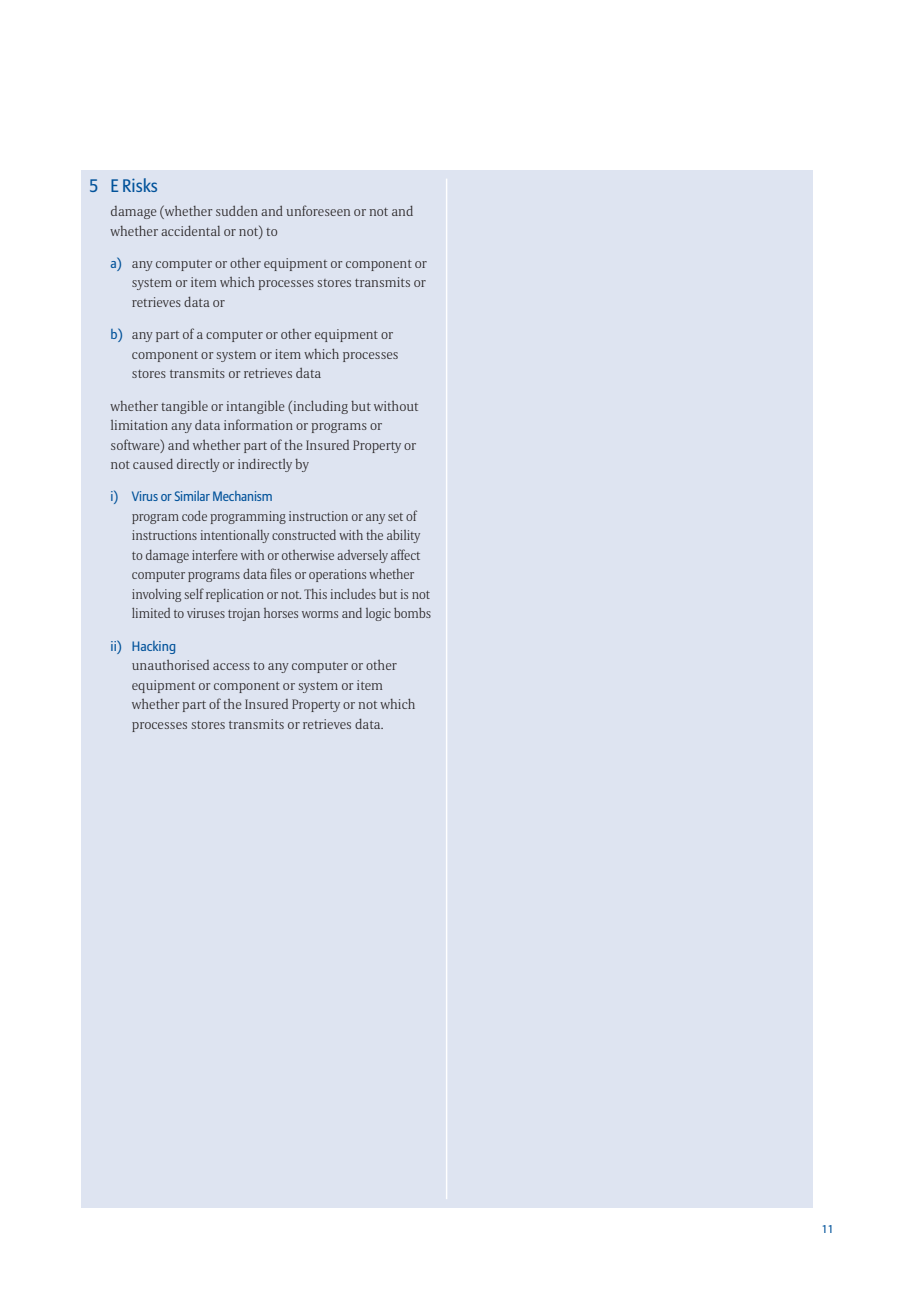
<style>
.page{position:relative;width:923px;height:1297px;background:#fff}
.page>*{position:absolute;margin:0;border:0;box-sizing:border-box;transform-origin:0 0}
.t1{font:18px "Allianz Sans";color:#01529a}
.t2{font:300 13.5px/19.5px "Allianz Serif";color:#231f20}
.t3{font:300 13.5px/19.5px "Allianz Serif";color:#231f20;scale:.96 1}
.t4{font:13.5px "Allianz Sans";letter-spacing:-.01em;color:#01529a;scale:.96 1}
.t5{font:13.5px "Allianz Sans";letter-spacing:-.01em;color:#01529a}
.t6{font:11.25px "Allianz Sans";color:#01529a}
.s1{font-family:"Allianz Sans";font-weight:400;color:#01529a}
</style>
<div class="page">
<div style="left:81px;top:170px;width:731px;height:1038px;background:#dee4f1"></div>
<hr style="left:446px;top:179px;width:1px;height:1020px;background:#fff">
<h1 class="t1" style="left:89px;top:179px;width:70px">5 E Risks</h1>
<p class="t2" style="left:111px;top:203px;width:304px">damage (whether sudden and unforeseen or not and whether accidental or not) to</p>
<p class="t2" style="left:132px;top:255px;width:297px;text-align:justify;text-indent:-21px"><span class="s1">a)</span> any computer or other equipment or component or system or item which processes stores transmits or retrieves data or</p>
<p class="t2" style="left:132px;top:326px;width:268px;text-indent:-21px"><span class="s1">b)</span> any part of a computer or other equipment or component or system or item which processes stores transmits or retrieves data</p>
<p class="t2" style="left:111px;top:398px;width:310px">whether tangible or intangible (including but without limitation any data information or programs or software) and whether part of the Insured Property or not caused directly or indirectly by</p>
<p class="t4" style="left:111px;top:491px;width:170px">i) Virus or Similar Mechanism</p>
<p class="t3" style="left:132px;top:508px;width:313px">program code programming instruction or any set of instructions intentionally constructed with the ability to damage interfere with or otherwise adversely affect computer programs data files or operations whether involving self replication or not. This includes but is not limited to viruses trojan horses worms and logic bombs</p>
<p class="t5" style="left:111px;top:640px;width:67px">ii) Hacking</p>
<p class="t2" style="left:132px;top:657px;width:285px">unauthorised access to any computer or other equipment or component or system or item whether part of the Insured Property or not which processes stores transmits or retrieves data.</p>
<p class="t6" style="left:822px;top:1225px;width:13px">11</p>
</div>
